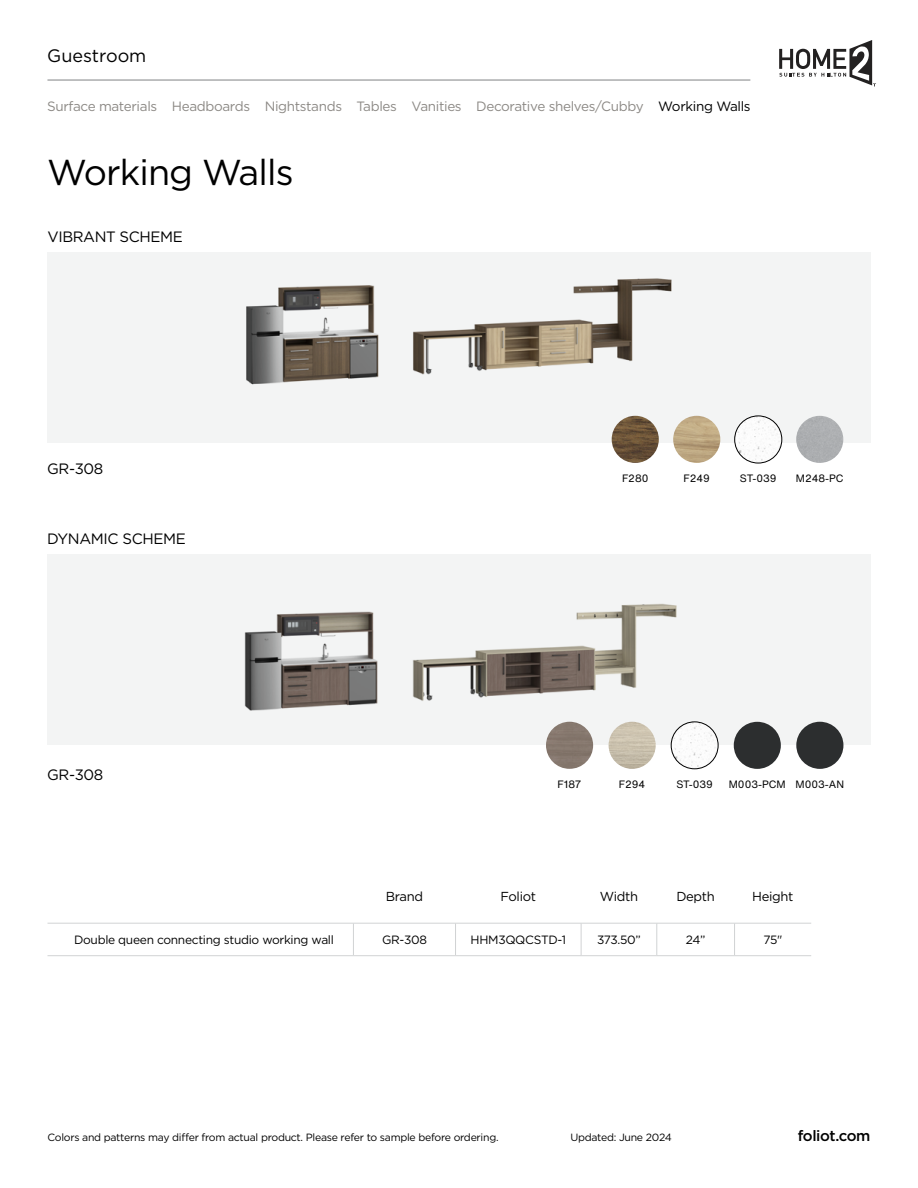
<style>
.page{position:relative;width:918px;height:1188px;background:#fff}
.page>*{position:absolute;margin:0;border:0;box-sizing:border-box;transform-origin:0 0}
.t1{font:36px "Gotham";letter-spacing:-.025em;color:#000}
.t2{font:18px "Gotham";color:#000}
.t3{font:15px "Gotham";letter-spacing:-.025em;color:#000}
.t4{font:500 15px "Gotham";letter-spacing:-.025em;color:#000}
.t5{font:13.5px "Gotham";letter-spacing:-.025em;color:#8c8985}
.t6{font:13.05px "Gotham";letter-spacing:-.025em;color:#000}
.t7{font:12px "Gotham";letter-spacing:-.025em;color:#000}
.t8{font:10.5px "Gotham";letter-spacing:-.025em;color:#000}
.t9{font:10.5px "Helvetica Now Text";color:#000}
.s1{color:#000}
</style>
<div class="page">
<hr style="left:47px;top:80px;width:703px;height:1px;background:#808285">
<svg style="left:779px;top:40px;width:97px;height:46px"></svg>
<svg style="left:48px;top:922px;width:763px;height:1px"></svg>
<hr style="left:353px;top:923px;width:1px;height:33px;background:#d1d3d4">
<hr style="left:455px;top:923px;width:1px;height:33px;background:#d1d3d4">
<hr style="left:48px;top:923px;width:305px;height:1px;background:#d1d3d4">
<hr style="left:353px;top:923px;width:103px;height:1px;background:#d1d3d4">
<hr style="left:456px;top:923px;width:125px;height:1px;background:#d1d3d4">
<hr style="left:48px;top:955px;width:305px;height:1px;background:#d1d3d4">
<hr style="left:353px;top:955px;width:103px;height:1px;background:#d1d3d4">
<hr style="left:456px;top:955px;width:125px;height:1px;background:#d1d3d4">
<hr style="left:581px;top:955px;width:76px;height:1px;background:#d1d3d4">
<hr style="left:657px;top:955px;width:78px;height:1px;background:#d1d3d4">
<hr style="left:735px;top:955px;width:76px;height:1px;background:#d1d3d4">
<hr style="left:581px;top:923px;width:76px;height:1px;background:#d1d3d4">
<hr style="left:581px;top:923px;width:1px;height:33px;background:#d1d3d4">
<hr style="left:657px;top:923px;width:78px;height:1px;background:#d1d3d4">
<hr style="left:657px;top:923px;width:1px;height:33px;background:#d1d3d4">
<hr style="left:735px;top:923px;width:76px;height:1px;background:#d1d3d4">
<hr style="left:734px;top:923px;width:1px;height:33px;background:#d1d3d4">
<div style="left:47px;top:253px;width:823px;height:190px;background:#f3f4f4"></div>
<div style="left:47px;top:555px;width:823px;height:190px;background:#f3f4f4"></div>
<img style="left:231px;top:252px;width:455px;height:133px">
<img style="left:244px;top:603px;width:433px;height:108px">
<img style="left:612px;top:416px;width:47px;height:47px;border-radius:24px">
<div style="left:546px;top:722px;width:47px;height:47px;background:#86786e;border-radius:24px"></div>
<img style="left:673px;top:416px;width:47px;height:47px;border-radius:24px">
<img style="left:609px;top:722px;width:47px;height:47px;border-radius:24px">
<div style="left:796px;top:722px;width:47px;height:47px;background:#2c2e2f;border-radius:24px"></div>
<div style="left:796px;top:416px;width:47px;height:47px;background:#adafb1;border-radius:24px"></div>
<div style="left:734px;top:722px;width:47px;height:47px;background:#2c2e2f;border-radius:24px"></div>
<img style="left:735px;top:416px;width:47px;height:47px;border-radius:24px">
<div style="left:735px;top:416px;width:47px;height:47px;border:1px solid #000;border-radius:50%"></div>
<img style="left:671px;top:722px;width:47px;height:47px;border-radius:23px">
<div style="left:671px;top:722px;width:47px;height:47px;border:1px solid #000;border-radius:50%"></div>
<h2 class="t2" style="left:47px;top:44px;width:101px">Guestroom</h2>
<p class="t5" style="left:47px;top:98px;width:705px">Surface materials Headboards Nightstands Tables Vanities Decorative shelves/Cubby <span class="s1">Working Walls</span></p>
<h1 class="t1" style="left:47px;top:149px;width:248px">Working Walls</h1>
<h3 class="t3" style="left:48px;top:227px;width:137px">VIBRANT SCHEME</h3>
<h3 class="t3" style="left:47px;top:459px;width:58px">GR-308</h3>
<h3 class="t3" style="left:47px;top:529px;width:140px">DYNAMIC SCHEME</h3>
<h3 class="t3" style="left:47px;top:765px;width:58px">GR-308</h3>
<p class="t9" style="left:622px;top:471px;width:28px">F280</p>
<p class="t9" style="left:684px;top:471px;width:28px">F249</p>
<p class="t9" style="left:740px;top:471px;width:38px">ST-039</p>
<p class="t9" style="left:796px;top:471px;width:49px">M248-PC</p>
<p class="t9" style="left:558px;top:776px;width:26px">F187</p>
<p class="t9" style="left:677px;top:776px;width:38px">ST-039</p>
<p class="t9" style="left:619px;top:776px;width:28px">F294</p>
<p class="t9" style="left:796px;top:776px;width:50px">M003-AN</p>
<p class="t9" style="left:729px;top:776px;width:59px">M003-PCM</p>
<p class="t6" style="left:386px;top:888px;width:39px">Brand</p>
<p class="t6" style="left:501px;top:888px;width:37px">Foliot</p>
<p class="t6" style="left:600px;top:888px;width:40px">Width</p>
<p class="t6" style="left:676px;top:888px;width:40px">Depth</p>
<p class="t6" style="left:752px;top:888px;width:43px">Height</p>
<p class="t7" style="left:74px;top:932px;width:261px">Double queen connecting studio working wall</p>
<p class="t7" style="left:382px;top:932px;width:46px">GR-308</p>
<p class="t7" style="left:471px;top:932px;width:97px">HHM3QQCSTD-1</p>
<p class="t7" style="left:597px;top:932px;width:45px">373.50”</p>
<p class="t7" style="left:686px;top:932px;width:21px">24”</p>
<p class="t7" style="left:764px;top:932px;width:20px">75"</p>
<p class="t8" style="left:47px;top:1130px;width:453px">Colors and patterns may differ from actual product. Please refer to sample before ordering.</p>
<p class="t8" style="left:570px;top:1130px;width:103px">Updated: June 2024</p>
<h3 class="t4" style="left:798px;top:1126px;width:74px">foliot.com</h3>
</div>
